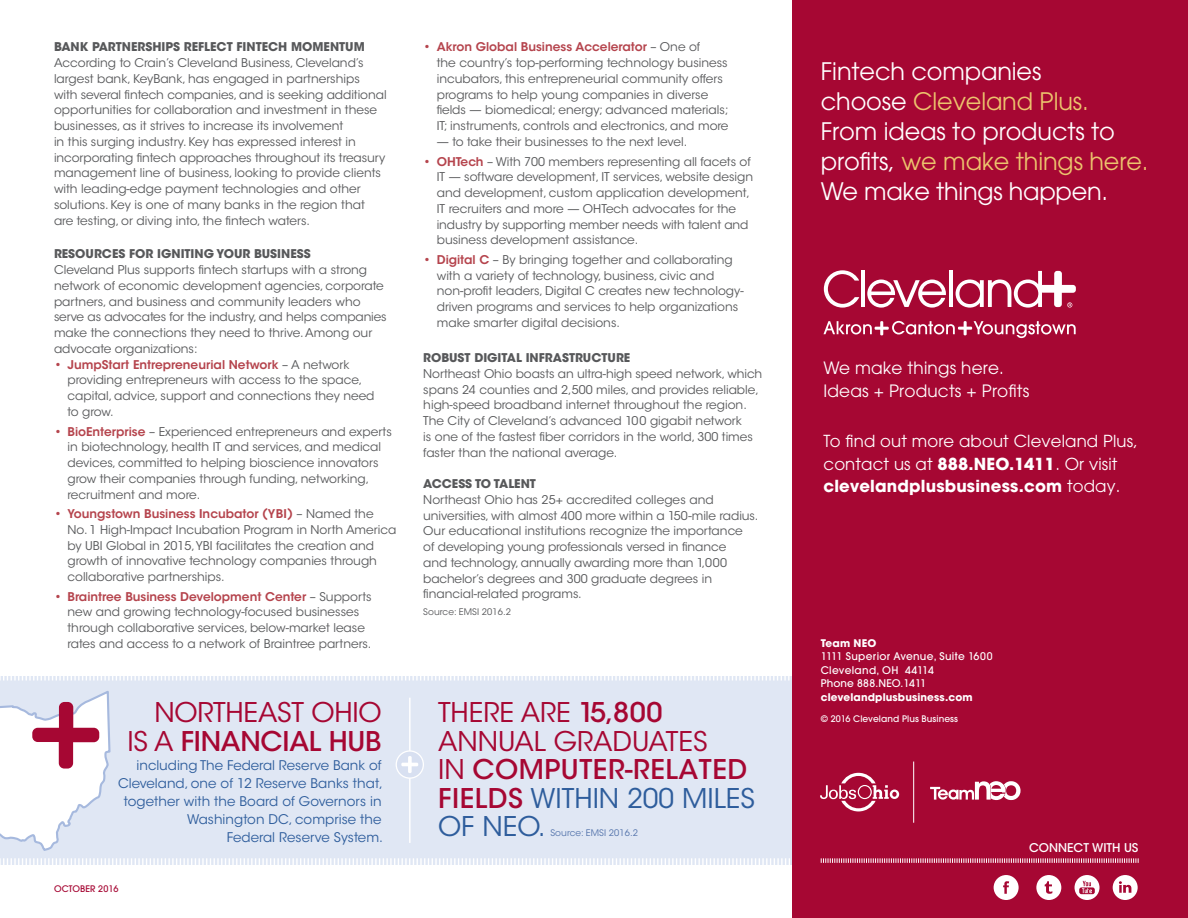
<style>
.page{position:relative;width:1188px;height:918px;background:#fff}
.page>*{position:absolute;margin:0;border:0;box-sizing:border-box;transform-origin:0 0}
.body_copy{font:500 27px/28.5px "ITC Avant Garde Std";letter-spacing:.02em;color:#a60733}
.subhead{font:27px/28.5px "ITC Avant Garde Std";letter-spacing:-.01em;color:#a60733;text-align:right}
.headline{font:24px/30px "Avant Garde";letter-spacing:-.005em;color:#fff}
.body_copy-2{font:16.95px "Avant Garde";letter-spacing:.01em;color:#fff}
.body_copy-3{font:16.5px/22.5px "Avant Garde";letter-spacing:.01em;color:#fff}
.subhead-2{font:13.2px/18px "ITC Avant Garde Std";letter-spacing:.005em;color:#2e5d9c;text-align:right}
.body_copy-4{font:12px/15.8px "ITC Avant Garde Std";color:#57585a}
.body_copy-5{font:700 12px "ITC Avant Garde Std";color:#57585a}
.t1{font:12px "ITC Avant Garde MM 445 750";color:#fff}
.body_copy-6{font:500 10.5px "Avant Garde";letter-spacing:.03em;color:#fff}
.body_copy-7{font:700 10.5px "Avant Garde";letter-spacing:.01em;color:#fff}
.body_copy-8{font:500 10.5px "Avant Garde";letter-spacing:.01em;color:#fff}
.body_copy-9{font:500 9px "Avant Garde";letter-spacing:.01em;color:#fff}
.body_copy-10{font:9px "ITC Avant Garde Std";letter-spacing:.01em;color:#57585a}
.body_copy-11{font:9px "ITC Avant Garde Std";letter-spacing:.01em;color:#5373ab}
.body_copy-12{font:500 9px "Avant Garde";letter-spacing:.01em;color:#a60733}
.s1{font-weight:600;color:#b5444d}
.s2{font-weight:500}
.s3{font-weight:400}
.s4{font-weight:400;color:#2e5d9c}
.s5{color:#ecc46d}
.s6{font-weight:700}
</style>
<div class="page">
<div style="left:0;top:676px;width:801px;height:188px;background:#e0e7f4"></div>
<svg style="left:0;top:672px;width:793px;height:10px"></svg>
<div style="left:793px;top:0;width:395px;height:918px;background:#a60733"></div>
<svg style="left:824px;top:270px;width:35px;height:38px"></svg>
<hr style="left:861px;top:271px;width:4px;height:36px;background:#fff">
<hr style="left:949px;top:271px;width:4px;height:36px;background:#fff">
<svg style="left:867px;top:280px;width:79px;height:28px"></svg>
<svg style="left:824px;top:321px;width:252px;height:17px"></svg>
<svg style="left:956px;top:271px;width:120px;height:37px"></svg>
<div style="left:994px;top:875px;width:25px;height:25px;background:#fff;border-radius:50%"></div>
<svg style="left:1003px;top:881px;width:6px;height:13px"></svg>
<svg style="left:821px;top:858px;width:318px;height:5px"></svg>
<div style="left:1036px;top:875px;width:25px;height:25px;background:#fff;border-radius:50%"></div>
<svg style="left:1045px;top:881px;width:7px;height:13px"></svg>
<div style="left:1075px;top:875px;width:25px;height:25px;background:#fff;border-radius:50%"></div>
<svg style="left:1079px;top:881px;width:16px;height:13px"></svg>
<div style="left:1113px;top:875px;width:25px;height:25px;background:#fff;border-radius:50%"></div>
<svg style="left:1119px;top:881px;width:12px;height:12px"></svg>
<svg style="left:820px;top:773px;width:79px;height:38px"></svg>
<hr style="left:913px;top:762px;width:1px;height:61px;background:#fff">
<svg style="left:930px;top:781px;width:91px;height:20px"></svg>
<svg style="left:0;top:689px;width:793px;height:178px"></svg>
<p class="body_copy-5" style="left:54px;top:39px;width:312px">BANK PARTNERSHIPS REFLECT FINTECH MOMENTUM</p>
<p class="body_copy-4" style="left:54px;top:55px;width:334px">According to Crain’s Cleveland Business, Cleveland’s largest bank, KeyBank, has engaged in partnerships<br>with several fintech companies, and is seeking additional opportunities for collaboration and investment in these businesses, as it strives to increase its involvement<br>in this surging industry. Key has expressed interest in incorporating fintech approaches throughout its treasury management line of business, looking to provide clients with leading-edge payment technologies and other solutions. Key is one of many banks in the region that are testing, or diving into, the fintech waters.</p>
<p class="body_copy-5" style="left:54px;top:246px;width:258px">RESOURCES FOR IGNITING YOUR BUSINESS</p>
<p class="body_copy-4" style="left:54px;top:262px;width:334px">Cleveland Plus supports fintech startups with a strong network of economic development agencies, corporate partners, and business and community leaders who serve as advocates for the industry, and helps companies make the connections they need to thrive. Among our advocate organizations:</p>
<p class="body_copy-4" style="left:68px;top:357px;width:309px;text-indent:-14px"><span class="s1">• JumpStart Entrepreneurial Network</span> – A network providing entrepreneurs with access to the space, capital, advice, support and connections they need to grow.</p>
<p class="body_copy-4" style="left:68px;top:423px;width:326px;text-indent:-14px"><span class="s1">• BioEnterprise</span> – Experienced entrepreneurs and experts in biotechnology, health IT and services, and medical devices, committed to helping bioscience innovators grow their companies through funding, networking, recruitment and more.</p>
<p class="body_copy-4" style="left:68px;top:506px;width:330px;text-indent:-14px"><span class="s1">• Youngstown Business Incubator (YBI)</span> – Named the No. 1 High-Impact Incubation Program in North America by UBI Global in 2015, YBI facilitates the creation and growth of innovative technology companies through collaborative partnerships.</p>
<p class="body_copy-4" style="left:68px;top:589px;width:306px;text-indent:-14px"><span class="s1">• Braintree Business Development Center</span> – Supports new and growing technology-focused businesses through collaborative services, below-market lease rates and access to a network of Braintree partners.</p>
<p class="subhead" style="left:127px;top:699px;width:256px">NORTHEAST OHIO<br>IS A <span class="s2">FINANCIAL HUB</span></p>
<p class="subhead-2" style="left:118px;top:757px;width:266px">including The Federal Reserve Bank of Cleveland, one of 12 Reserve Banks that, together with the Board of Governors in Washington DC, comprise the<br>Federal Reserve System.</p>
<p class="body_copy-12" style="left:54px;top:883px;width:66px">OCTOBER 2016</p>
<p class="body_copy-4" style="left:437px;top:39px;width:293px;text-indent:-14px"><span class="s1">• Akron Global Business Accelerator</span> – One of<br>the country’s top-performing technology business incubators, this entrepreneurial community offers programs to help young companies in diverse fields — biomedical; energy; advanced materials; IT; instruments, controls and electronics, and more</p>
<p class="body_copy-4" style="left:437px;top:134px;width:252px">— to take their businesses to the next level.</p>
<p class="body_copy-4" style="left:437px;top:153px;width:318px;text-indent:-14px"><span class="s1">• OHTech</span> – With 700 members representing all facets of IT — software development, IT services, website design and development, custom application development, IT recruiters and more — OHTech advocates for the industry by supporting member needs with talent and business development assistance.</p>
<p class="body_copy-4" style="left:437px;top:252px;width:308px;text-indent:-14px"><span class="s1">• Digital C</span> – By bringing together and collaborating with a variety of technology, business, civic and non-profit leaders, Digital C creates new technology&shy;driven programs and services to help organizations make smarter digital decisions.</p>
<p class="body_copy-5" style="left:423px;top:350px;width:209px">ROBUST DIGITAL INFRASTRUCTURE</p>
<p class="body_copy-4" style="left:423px;top:366px;width:341px">Northeast Ohio boasts an ultra-high speed network, which spans 24 counties and 2,500 miles, and provides reliable, high-speed broadband internet throughout the region.<br>The City of Cleveland’s advanced 100 gigabit network<br>is one of the fastest fiber corridors in the world, 300 times faster than the national average.</p>
<p class="body_copy-5" style="left:423px;top:476px;width:114px">ACCESS TO TALENT</p>
<p class="body_copy-4" style="left:423px;top:492px;width:337px">Northeast Ohio has 25+ accredited colleges and universities, with almost 400 more within a 150-mile radius.<br>Our educational institutions recognize the importance<br>of developing young professionals versed in finance<br>and technology, annually awarding more than 1,000 bachelor’s degrees and 300 graduate degrees in financial-related programs.</p>
<p class="body_copy-10" style="left:423px;top:606px;width:89px">Source: EMSI 2016.2</p>
<p class="body_copy" style="left:438px;top:698px;width:319px"><span class="s3">THERE ARE</span> 15,800<br><span class="s3">ANNUAL GRADUATES<br>IN</span> COMPUTER-RELATED<br>FIELDS <span class="s4">WITHIN 200 MILES<br>OF NEO.</span></p>
<p class="body_copy-11" style="left:550px;top:828px;width:89px">Source: EMSI 2016.2</p>
<p class="headline" style="left:821px;top:56px;width:329px">Fintech companies<br>choose <span class="s5">Cleveland Plus.<br></span>From ideas to products to profits, <span class="s5">we make things here.</span></p>
<p class="headline" style="left:821px;top:176px;width:289px">We make things happen.</p>
<p class="body_copy-2" style="left:824px;top:358px;width:182px">We make things here.</p>
<p class="body_copy-2" style="left:824px;top:381px;width:207px">Ideas + Products + Profits</p>
<p class="body_copy-3" style="left:824px;top:430px;width:316px">To find out more about Cleveland Plus, contact us at <span class="s6">888.NEO.1411</span>. Or visit <span class="s6">clevelandplusbusiness.com</span> today.</p>
<p class="body_copy-7" style="left:821px;top:636px;width:57px">Team NEO</p>
<p class="body_copy-6" style="left:821px;top:650px;width:173px">1111 Superior Avenue, Suite 1600</p>
<p class="body_copy-6" style="left:821px;top:663px;width:115px">Cleveland, OH 44114</p>
<p class="body_copy-8" style="left:821px;top:677px;width:107px">Phone 888.NEO.1411</p>
<p class="body_copy-7" style="left:821px;top:690px;width:153px">clevelandplusbusiness.com</p>
<p class="body_copy-9" style="left:821px;top:713px;width:139px">© 2016 Cleveland Plus Business</p>
<p class="t1" style="left:1029px;top:841px;width:111px">CONNECT WITH US</p>
</div>
